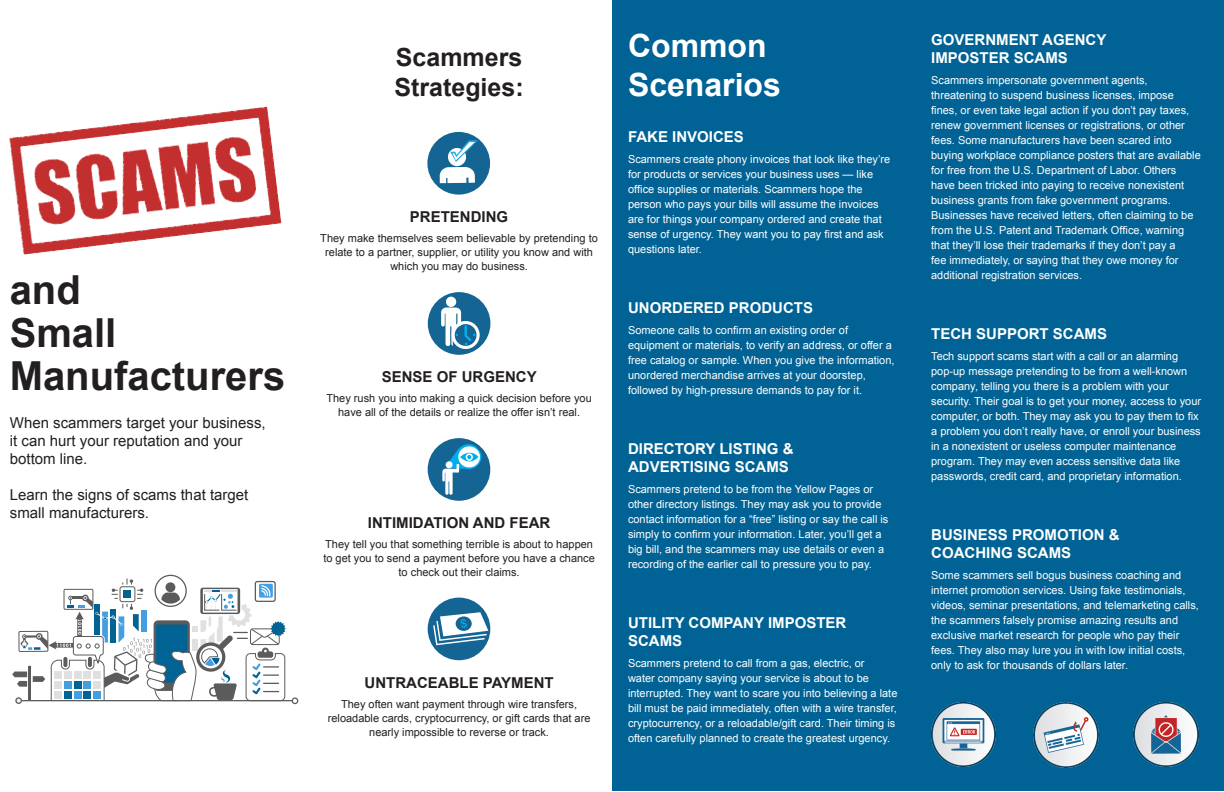
<style>
.page{position:relative;width:1224px;height:792px;background:#fff}
.page>*{position:absolute;margin:0;border:0;box-sizing:border-box;transform-origin:0 0}
.t1{font:700 40px/43px "Arial";color:#231f20}
.t2{font:700 32px/38.4px "Arial";color:#fff}
.t3{font:700 25px "Arial";color:#231f20}
.t4{font:700 15px/18px "Arial";color:#fff}
.t5{font:15px/18px "Arial";color:#231f20}
.t6{font:700 15px "Arial";color:#231f20}
.t7{font:11px/15px "Arial";color:#fff}
.t8{font:11px/14px "Arial";color:#231f20;text-align:center}
</style>
<div class="page">
<div style="left:612px;top:0;width:612px;height:791px;background:#016395"></div>
<img style="left:9px;top:106px;width:273px;height:149px">
<div style="left:155px;top:575px;width:32px;height:32px;border:1px solid #5b5b5b;border-radius:50%"></div>
<hr style="left:21px;top:700px;width:271px;height:1px;background:#5b5b5b">
<svg style="left:12px;top:578px;width:274px;height:126px"></svg>
<div style="left:15px;top:697px;width:7px;height:7px;border:1px solid #5b5b5b;border-radius:50%"></div>
<div style="left:292px;top:697px;width:6px;height:7px;border:1px solid #5b5b5b;border-radius:50%"></div>
<div style="left:427px;top:132px;width:63px;height:63px;background:#146494;border-radius:50%"></div>
<svg style="left:440px;top:140px;width:38px;height:43px"></svg>
<div style="left:428px;top:292px;width:62px;height:63px;background:#146494;border-radius:50%"></div>
<svg style="left:441px;top:297px;width:39px;height:52px"></svg>
<div style="left:428px;top:438px;width:62px;height:63px;background:#146494;border-radius:50%"></div>
<svg style="left:457px;top:445px;width:24px;height:24px"></svg>
<svg style="left:458px;top:446px;width:22px;height:21px"></svg>
<svg style="left:442px;top:440px;width:36px;height:55px"></svg>
<div style="left:428px;top:598px;width:62px;height:62px;background:#146494;border-radius:50%"></div>
<svg style="left:433px;top:612px;width:55px;height:33px"></svg>
<img style="left:1034px;top:703px;width:64px;height:64px">
<img style="left:1134px;top:702px;width:64px;height:65px">
<img style="left:932px;top:703px;width:64px;height:64px">
<p class="t1" style="left:10px;top:270px;width:73px">and</p>
<p class="t1" style="left:10px;top:313px;width:277px">Small<br>Manufacturers</p>
<p class="t5" style="left:10px;top:414px;width:257px">When scammers target your business, it can hurt your reputation and your bottom line.</p>
<p class="t5" style="left:10px;top:486px;width:240px">Learn the signs of scams that target small manufacturers.</p>
<p class="t3" style="left:396px;top:40px;width:128px">Scammers</p>
<p class="t3" style="left:395px;top:70px;width:131px">Strategies:</p>
<p class="t6" style="left:410px;top:207px;width:100px">PRETENDING</p>
<p class="t8" style="left:320px;top:231px;width:279px">They make themselves seem believable by pretending to relate to a partner, supplier, or utility you know and with which you may do business.</p>
<p class="t6" style="left:382px;top:367px;width:157px">SENSE OF URGENCY</p>
<p class="t8" style="left:326px;top:391px;width:267px">They rush you into making a quick decision before you have all of the details or realize the offer isn’t real.</p>
<p class="t6" style="left:368px;top:513px;width:184px">INTIMIDATION AND FEAR</p>
<p class="t8" style="left:323px;top:537px;width:273px">They tell you that something terrible is about to happen to get you to send a payment before you have a chance to check out their claims.</p>
<p class="t6" style="left:365px;top:673px;width:191px">UNTRACEABLE PAYMENT</p>
<p class="t8" style="left:328px;top:697px;width:264px">They often want payment through wire transfers, reloadable cards, cryptocurrency, or gift cards that are nearly impossible to reverse or track.</p>
<p class="t2" style="left:628px;top:28px;width:154px">Common<br>Scenarios</p>
<p class="t4" style="left:628px;top:129px;width:117px">FAKE INVOICES</p>
<p class="t7" style="left:628px;top:152px;width:264px">Scammers create phony invoices that look like they’re for products or services your business uses — like office supplies or materials. Scammers hope the person who pays your bills will assume the invoices are for things your company ordered and create that sense of urgency. They want you to pay first and ask questions later.</p>
<p class="t4" style="left:628px;top:300px;width:186px">UNORDERED PRODUCTS</p>
<p class="t7" style="left:628px;top:323px;width:268px">Someone calls to confirm an existing order of equipment or materials, to verify an address, or offer a free catalog or sample. When you give the information, unordered merchandise arrives at your doorstep, followed by high-pressure demands to pay for it.</p>
<p class="t4" style="left:628px;top:441px;width:167px">DIRECTORY LISTING &amp;<br>ADVERTISING SCAMS</p>
<p class="t7" style="left:628px;top:482px;width:262px">Scammers pretend to be from the Yellow Pages or other directory listings. They may ask you to provide contact information for a “free” listing or say the call is simply to confirm your information. Later, you’ll get a big bill, and the scammers may use details or even a recording of the earlier call to pressure you to pay.</p>
<p class="t4" style="left:628px;top:615px;width:220px">UTILITY COMPANY IMPOSTER<br>SCAMS</p>
<p class="t7" style="left:628px;top:656px;width:271px">Scammers pretend to call from a gas, electric, or<br>water company saying your service is about to be interrupted. They want to scare you into believing a late bill must be paid immediately, often with a wire transfer, cryptocurrency, or a reloadable/gift card. Their timing is often carefully planned to create the greatest urgency.</p>
<p class="t4" style="left:931px;top:31px;width:177px">GOVERNMENT AGENCY</p>
<p class="t4" style="left:931px;top:49px;width:138px">IMPOSTER SCAMS</p>
<p class="t7" style="left:931px;top:73px;width:271px">Scammers impersonate government agents, threatening to suspend business licenses, impose fines, or even take legal action if you don’t pay taxes, renew government licenses or registrations, or other fees. Some manufacturers have been scared into buying workplace compliance posters that are available for free from the U.S. Department of Labor. Others have been tricked into paying to receive nonexistent business grants from fake government programs.<br>Businesses have received letters, often claiming to be from the U.S. Patent and Trademark Office, warning that they’ll lose their trademarks if they don’t pay a<br>fee immediately, or saying that they owe money for additional registration services.</p>
<p class="t4" style="left:931px;top:325px;width:177px">TECH SUPPORT SCAMS</p>
<p class="t7" style="left:931px;top:349px;width:272px">Tech support scams start with a call or an alarming pop-up message pretending to be from a well-known company, telling you there is a problem with your security. Their goal is to get your money, access to your computer, or both. They may ask you to pay them to fix a problem you don’t really have, or enroll your business in a nonexistent or useless computer maintenance program. They may even access sensitive data like passwords, credit card, and proprietary information.</p>
<p class="t4" style="left:931px;top:526px;width:190px">BUSINESS PROMOTION &amp;<br>COACHING SCAMS</p>
<p class="t7" style="left:931px;top:568px;width:269px">Some scammers sell bogus business coaching and internet promotion services. Using fake testimonials, videos, seminar presentations, and telemarketing calls, the scammers falsely promise amazing results and exclusive market research for people who pay their fees. They also may lure you in with low initial costs, only to ask for thousands of dollars later.</p>
</div>
